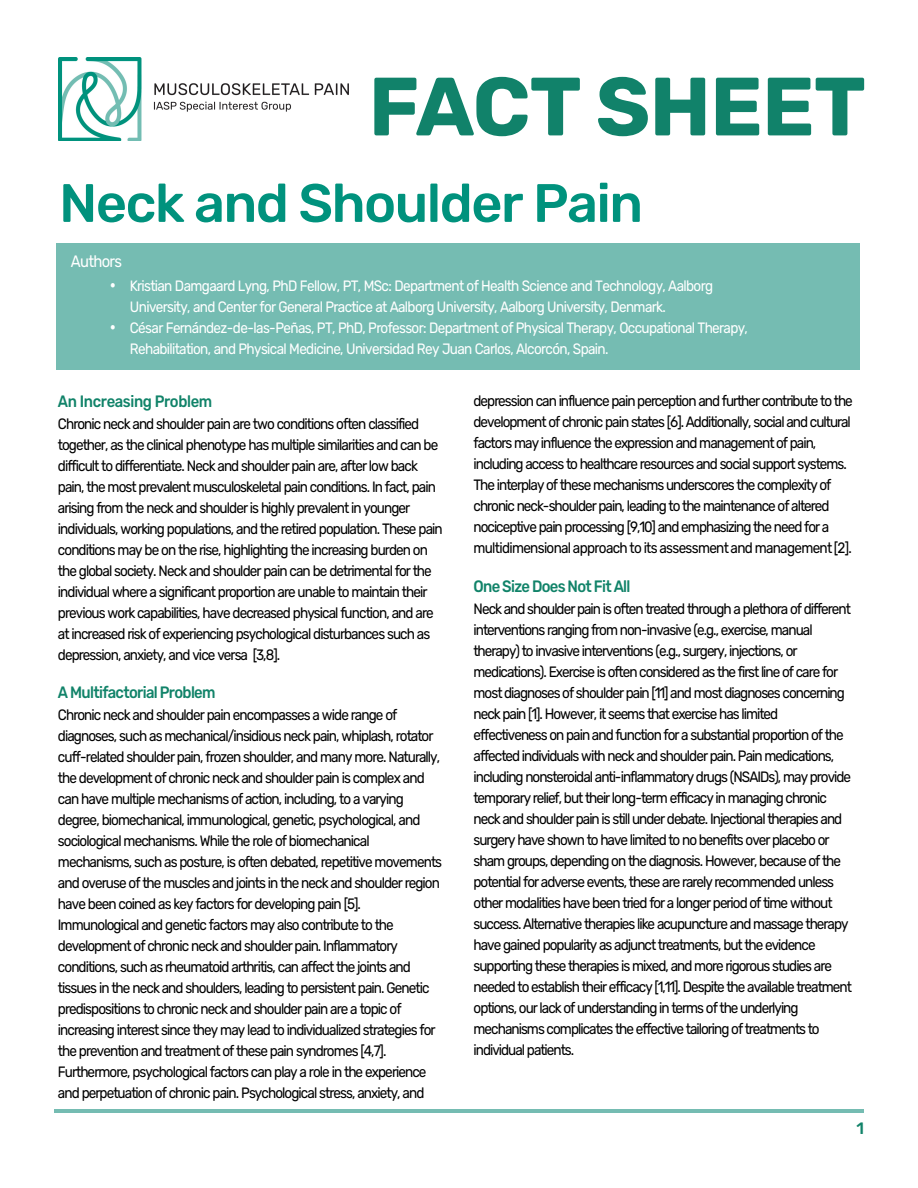
<style>
.page{position:relative;width:918px;height:1188px;background:#fff}
.page>*{position:absolute;margin:0;border:0;box-sizing:border-box;transform-origin:0 0}
.t1{font:700 82.5px "Rubik";letter-spacing:-.01em;color:#11826a}
.t2{font:500 54px "Rubik";letter-spacing:-.025em;color:#00927d}
.t3{font:500 16.5px "Rubik";letter-spacing:-.045em;color:#118369;scale:.9 1}
.t4{font:500 16.5px "Rubik";letter-spacing:-.025em;color:#118369;scale:.9 1}
.t5{font:16.5px "Rubik";letter-spacing:-.045em;color:#fff;scale:.9 1}
.t6{font:500 16.5px "Rubik";letter-spacing:-.045em;color:#118369}
.t7{font:15px/21px "Rubik";letter-spacing:-.07em;color:#000;scale:.9 1}
.t8{font:15px/21px "Rubik";letter-spacing:-.045em;color:#fff;scale:.9 1}
</style>
<div class="page">
<div style="left:56px;top:243px;width:804px;height:127px;background:#75bcb2"></div>
<img style="left:59px;top:58px;width:83px;height:82px">
<img style="left:153px;top:83px;width:196px;height:29px">
<hr style="left:54px;top:1110px;width:810px;height:3px;background:#75bcb2">
<h1 class="t1" style="left:369px;top:59px;width:499px">FACT SHEET</h1>
<h2 class="t2" style="left:59px;top:172px;width:585px">Neck and Shoulder Pain</h2>
<p class="t5" style="left:71px;top:252px;width:58px">Authors</p>
<p class="t8" style="left:130px;top:276px;width:649px;text-indent:-20px">• Kristian Damgaard Lyng, PhD Fellow, PT, MSc: Department of Health Science and Technology, Aalborg<br>University, and Center for General Practice at Aalborg University, Aalborg University, Denmark.</p>
<p class="t8" style="left:130px;top:318px;width:688px;text-indent:-20px">• César Fernández-de-las-Peñas, PT, PhD, Professor: Department of Physical Therapy, Occupational Therapy,<br>Rehabilitation, and Physical Medicine, Universidad Rey Juan Carlos, Alcorcón, Spain.</p>
<p class="t4" style="left:58px;top:392px;width:173px">An Increasing Problem</p>
<p class="t7" style="left:58px;top:413px;width:429px">Chronic neck and shoulder pain are two conditions often classified together, as the clinical phenotype has multiple similarities and can be difficult to differentiate. Neck and shoulder pain are, after low back pain, the most prevalent musculoskeletal pain conditions. In fact, pain arising from the neck and shoulder is highly prevalent in younger individuals, working populations, and the retired population. These pain conditions may be on the rise, highlighting the increasing burden on the global society. Neck and shoulder pain can be detrimental for the individual where a significant proportion are unable to maintain their previous work capabilities, have decreased physical function, and are at increased risk of experiencing psychological disturbances such as depression, anxiety, and vice versa [3,8].</p>
<p class="t3" style="left:58px;top:683px;width:177px">A Multifactorial Problem</p>
<p class="t7" style="left:58px;top:704px;width:428px">Chronic neck and shoulder pain encompasses a wide range of diagnoses, such as mechanical/insidious neck pain, whiplash, rotator cuff-related shoulder pain, frozen shoulder, and many more. Naturally, the development of chronic neck and shoulder pain is complex and can have multiple mechanisms of action, including, to a varying degree, biomechanical, immunological, genetic, psychological, and sociological mechanisms. While the role of biomechanical mechanisms, such as posture, is often debated, repetitive movements and overuse of the muscles and joints in the neck and shoulder region have been coined as key factors for developing pain [5].<br>Immunological and genetic factors may also contribute to the development of chronic neck and shoulder pain. Inflammatory conditions, such as rheumatoid arthritis, can affect the joints and tissues in the neck and shoulders, leading to persistent pain. Genetic predispositions to chronic neck and shoulder pain are a topic of increasing interest since they may lead to individualized strategies for the prevention and treatment of these pain syndromes [4,7].<br>Furthermore, psychological factors can play a role in the experience and perpetuation of chronic pain. Psychological stress, anxiety, and</p>
<p class="t7" style="left:474px;top:391px;width:423px">depression can influence pain perception and further contribute to the development of chronic pain states [6]. Additionally, social and cultural factors may influence the expression and management of pain, including access to healthcare resources and social support systems.<br>The interplay of these mechanisms underscores the complexity of chronic neck-shoulder pain, leading to the maintenance of altered nociceptive pain processing [9,10] and emphasizing the need for a multidimensional approach to its assessment and management [2].</p>
<p class="t3" style="left:474px;top:577px;width:176px">One Size Does Not Fit All</p>
<p class="t7" style="left:474px;top:598px;width:422px">Neck and shoulder pain is often treated through a plethora of different interventions ranging from non-invasive (e.g., exercise, manual therapy) to invasive interventions (e.g., surgery, injections, or medications). Exercise is often considered as the first line of care for most diagnoses of shoulder pain [11] and most diagnoses concerning neck pain [1]. However, it seems that exercise has limited effectiveness on pain and function for a substantial proportion of the affected individuals with neck and shoulder pain. Pain medications, including nonsteroidal anti-inflammatory drugs (NSAIDs), may provide temporary relief, but their long-term efficacy in managing chronic neck and shoulder pain is still under debate. Injectional therapies and surgery have shown to have limited to no benefits over placebo or sham groups, depending on the diagnosis. However, because of the potential for adverse events, these are rarely recommended unless other modalities have been tried for a longer period of time without success. Alternative therapies like acupuncture and massage therapy have gained popularity as adjunct treatments, but the evidence supporting these therapies is mixed, and more rigorous studies are needed to establish their efficacy [1,11]. Despite the available treatment options, our lack of understanding in terms of the underlying mechanisms complicates the effective tailoring of treatments to individual patients.</p>
<p class="t6" style="left:856px;top:1119px;width:9px">1</p>
</div>
